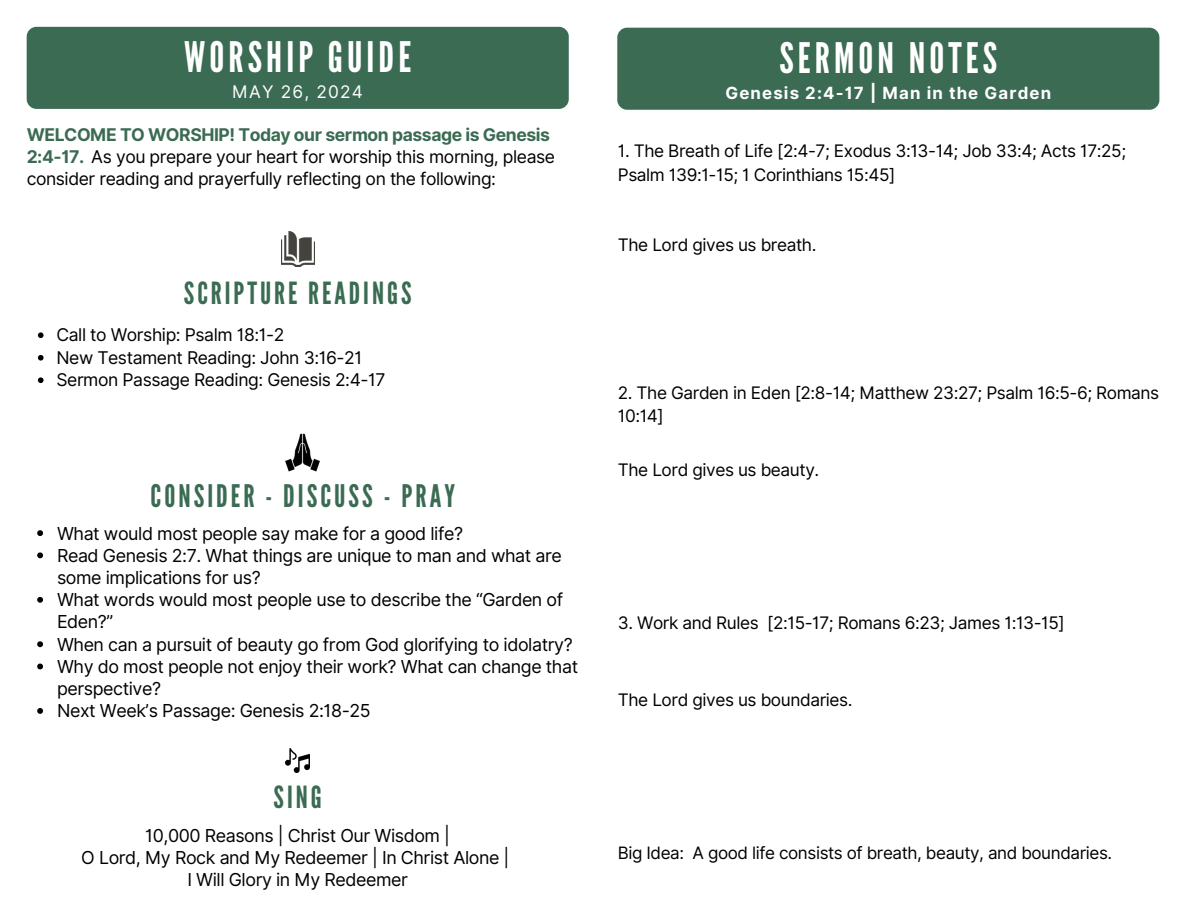
<style>
.page{position:relative;width:1188px;height:918px;background:#fff}
.page>*{position:absolute;margin:0;border:0;box-sizing:border-box;transform-origin:0 0}
.t1{font:42px "League Gothic";letter-spacing:.1em;color:#fff}
.t2{font:31.05px "League Gothic";letter-spacing:.1em;color:#3b6b53}
.t3{font:30.45px "League Gothic";letter-spacing:.1em;color:#3b6b53}
.t4{font:17.85px/22.2px "Inter";letter-spacing:-.025em;color:#000}
.t5{font:17.55px/22.2px "Inter";letter-spacing:-.025em;color:#000}
.t6{font:17.4px "Inter";letter-spacing:.07em;color:#fff}
.t7{font:17.25px/23.7px "Inter";letter-spacing:-.025em;color:#000}
.t8{font:17.1px "Inter";letter-spacing:-.025em;color:#000}
.t9{font:700 16.8px "Inter";letter-spacing:.07em;color:#fff}
.s1{font-weight:700;color:#3b6b53}
</style>
<div class="page">
<div style="left:617px;top:28px;width:542px;height:82px;background:#3b6b53;border-radius:10px"></div>
<div style="left:27px;top:27px;width:542px;height:82px;background:#3b6b53;border-radius:10px"></div>
<img style="left:281px;top:232px;width:34px;height:34px">
<svg style="left:38px;top:332px;width:6px;height:6px"></svg>
<svg style="left:38px;top:355px;width:6px;height:6px"></svg>
<svg style="left:38px;top:377px;width:6px;height:6px"></svg>
<img style="left:285px;top:433px;width:35px;height:39px">
<svg style="left:37px;top:530px;width:6px;height:6px"></svg>
<svg style="left:37px;top:552px;width:6px;height:6px"></svg>
<svg style="left:37px;top:597px;width:6px;height:6px"></svg>
<svg style="left:37px;top:641px;width:6px;height:6px"></svg>
<svg style="left:37px;top:664px;width:6px;height:5px"></svg>
<svg style="left:37px;top:708px;width:6px;height:6px"></svg>
<img style="left:286px;top:748px;width:23px;height:25px">
<h2 class="t1" style="left:184px;top:33px;width:229px">WORSHIP GUIDE</h2>
<p class="t6" style="left:232px;top:81px;width:132px">MAY 26, 2024</p>
<p class="t5" style="left:27px;top:123px;width:530px"><span class="s1">WELCOME TO WORSHIP! Today our sermon passage is Genesis<br>2:4-17.</span> As you prepare your heart for worship this morning, please consider reading and prayerfully reflecting on the following:</p>
<p class="t3" style="left:184px;top:276px;width:229px">SCRIPTURE READINGS</p>
<p class="t5" style="left:56px;top:324px;width:230px">Call to Worship: Psalm 18:1-2</p>
<p class="t5" style="left:56px;top:346px;width:307px">New Testament Reading: John 3:16-21</p>
<p class="t5" style="left:56px;top:369px;width:331px">Sermon Passage Reading: Genesis 2:4-17</p>
<p class="t2" style="left:151px;top:478px;width:306px">CONSIDER - DISCUSS - PRAY</p>
<p class="t4" style="left:57px;top:522px;width:408px">What would most people say make for a good life?</p>
<p class="t4" style="left:57px;top:544px;width:506px">Read Genesis 2:7. What things are unique to man and what are some implications for us?</p>
<p class="t4" style="left:57px;top:589px;width:508px">What words would most people use to describe the “Garden of<br>Eden?”</p>
<h1 class="t4" style="left:57px;top:633px;width:517px">When can a pursuit of beauty go from God glorifying to idolatry?</h1>
<h4 class="t4" style="left:57px;top:655px;width:523px">Why do most people not enjoy their work? What can change that perspective?</h4>
<p class="t4" style="left:57px;top:700px;width:315px">Next Week’s Passage: Genesis 2:18-25</p>
<p class="t3" style="left:274px;top:780px;width:50px">SING</p>
<p class="t4" style="left:145px;top:824px;width:306px">10,000 Reasons | Christ Our Wisdom |</p>
<p class="t4" style="left:81px;top:847px;width:430px">O Lord, My Rock and My Redeemer | In Christ Alone |</p>
<p class="t4" style="left:187px;top:869px;width:222px">I Will Glory in My Redeemer</p>
<h1 class="t1" style="left:779px;top:33px;width:219px">SERMON NOTES</h1>
<h3 class="t9" style="left:725px;top:83px;width:327px">Genesis 2:4-17 | Man in the Garden</h3>
<p class="t7" style="left:618px;top:139px;width:510px">1. The Breath of Life [2:4-7; Exodus 3:13-14; Job 33:4; Acts 17:25;<br>Psalm 139:1-15; 1 Corinthians 15:45]</p>
<p class="t7" style="left:618px;top:233px;width:200px">The Lord gives us breath.</p>
<h2 class="t7" style="left:618px;top:381px;width:543px">2. The Garden in Eden [2:8-14; Matthew 23:27; Psalm 16:5-6; Romans<br>10:14]</h2>
<p class="t7" style="left:618px;top:458px;width:203px">The Lord gives us beauty.</p>
<p class="t7" style="left:618px;top:611px;width:448px">3. Work and Rules [2:15-17; Romans 6:23; James 1:13-15]</p>
<p class="t7" style="left:618px;top:688px;width:236px">The Lord gives us boundaries.</p>
<p class="t8" style="left:618px;top:842px;width:496px">Big Idea: A good life consists of breath, beauty, and boundaries.</p>
</div>
